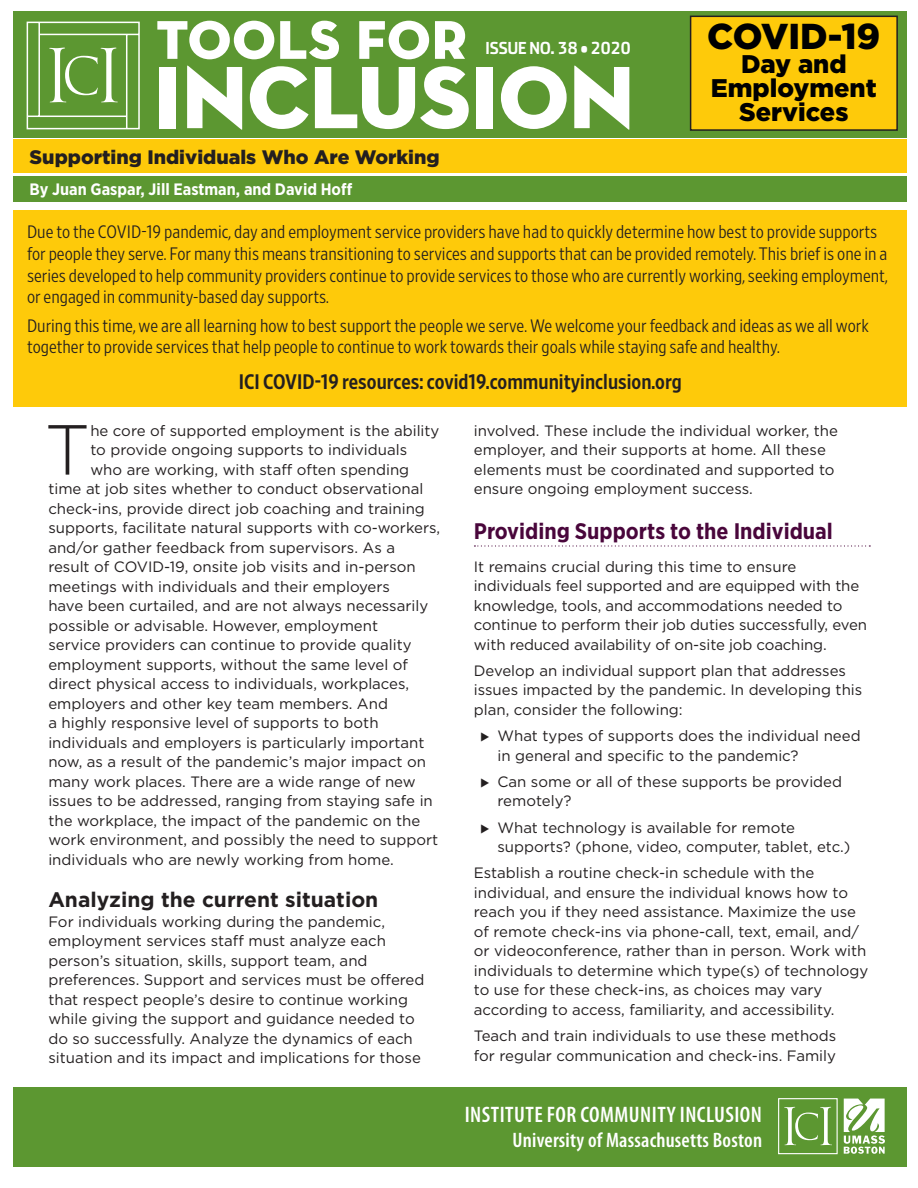
<style>
.page{position:relative;width:918px;height:1188px;background:#fff}
.page>*{position:absolute;margin:0;border:0;box-sizing:border-box;transform-origin:0 0}
.t1{font:90px "Neutra Disp Titling";color:#fff}
.t2{font:300 70.65px "Gotham HTF";color:#231f20}
.t3{font:55.5px "Neutra Disp Titling";letter-spacing:.02em;color:#fff}
.t4{font:900 36px "Gotham HTF";color:#000}
.t5{font:900 25.5px/24px "Gotham HTF";color:#000;text-align:center}
.t6{font:700 22.5px "Gotham Narrow";color:#49063b}
.t7{font:600 condensed 22.5px "Myriad Pro";letter-spacing:.02em;color:#fff}
.t8{font:21px "Retina Narrow Med";color:#231f20}
.t9{font:600 condensed 21px "Myriad Pro";letter-spacing:.01em;color:#fff}
.t10{font:700 21px "Gotham HTF";color:#231f20}
.t11{font:900 19.5px "Gotham HTF";color:#231f20}
.t12{font:300 18px/21.6px "Retina Narrow";color:#231f20}
.t13{font:700 16.5px "Gotham Narrow";color:#fff}
.t14{font:16.5px "Stainless Cond Bold Tab";color:#fff}
.t15{font:15px/19.5px "Gotham HTF";color:#231f20}
</style>
<div class="page">
<div style="left:14px;top:140px;width:893px;height:33px;background:#feca0a"></div>
<div style="left:14px;top:11px;width:893px;height:126px;background:#5c9731"></div>
<div style="left:14px;top:1087px;width:893px;height:79px;background:#5c9731"></div>
<svg style="left:27px;top:22px;width:113px;height:107px"></svg>
<div style="left:14px;top:176px;width:893px;height:25px;background:#5c9731"></div>
<div style="left:778px;top:1098px;width:60px;height:56px;border:1px solid #fff"></div>
<svg style="left:784px;top:1107px;width:48px;height:38px"></svg>
<svg style="left:844px;top:1099px;width:41px;height:55px"></svg>
<div style="left:691px;top:16px;width:206px;height:114px;background:#feca0a"></div>
<div style="left:690px;top:16px;width:208px;height:115px;border:2px solid #231f20"></div>
<div style="left:14px;top:211px;width:893px;height:196px;background:#feca0a"></div>
<svg style="left:474px;top:545px;width:396px;height:2px"></svg>
<p class="t3" style="left:156px;top:5px;width:312px">TOOLS FOR</p>
<p class="t14" style="left:486px;top:38px;width:146px">ISSUE NO. 38 • 2020</p>
<p class="t1" style="left:154px;top:41px;width:482px">INCLUSION</p>
<h2 class="t11" style="left:30px;top:146px;width:412px">Supporting Individuals Who Are Working</h2>
<p class="t13" style="left:30px;top:179px;width:324px">By Juan Gaspar, Jill Eastman, and David Hoff</p>
<h1 class="t4" style="left:707px;top:16px;width:175px">COVID-19</h1>
<h1 class="t5" style="left:711px;top:52px;width:167px">Day and<br>Employment<br>Services</h1>
<p class="t12" style="left:27px;top:221px;width:862px">Due to the COVID-19 pandemic, day and employment service providers have had to quickly determine how best to provide supports for people they serve. For many this means transitioning to services and supports that can be provided remotely. This brief is one in a series developed to help community providers continue to provide services to those who are currently working, seeking employment, or engaged in community-based day supports.</p>
<p class="t12" style="left:27px;top:314px;width:843px">During this time, we are all learning how to best support the people we serve. We welcome your feedback and ideas as we all work together to provide services that help people to continue to work towards their goals while staying safe and healthy.</p>
<p class="t8" style="left:239px;top:368px;width:445px">ICI COVID-19 resources: covid19.communityinclusion.org</p>
<p class="t2" style="left:45px;top:411px;width:47px">T</p>
<p class="t15" style="left:90px;top:420px;width:351px">he core of supported employment is the ability</p>
<p class="t15" style="left:474px;top:420px;width:366px">involved. These include the individual worker, the employer, and their supports at home. All these elements must be coordinated and supported to ensure ongoing employment success.</p>
<h2 class="t6" style="left:474px;top:516px;width:361px">Providing Supports to the Individual</h2>
<p class="t15" style="left:474px;top:556px;width:395px">It remains crucial during this time to ensure individuals feel supported and are equipped with the knowledge, tools, and accommodations needed to continue to perform their job duties successfully, even with reduced availability of on-site job coaching.</p>
<p class="t15" style="left:474px;top:661px;width:390px">Develop an individual support plan that addresses issues impacted by the pandemic. In developing this plan, consider the following:</p>
<p class="t15" style="left:497px;top:726px;width:365px">What types of supports does the individual need in general and specific to the pandemic?</p>
<p class="t15" style="left:497px;top:772px;width:346px">Can some or all of these supports be provided remotely?</p>
<p class="t15" style="left:497px;top:817px;width:354px">What technology is available for remote supports? (phone, video, computer, tablet, etc.)</p>
<p class="t15" style="left:474px;top:863px;width:396px">Establish a routine check-in schedule with the individual, and ensure the individual knows how to reach you if they need assistance. Maximize the use of remote check-ins via phone-call, text, email, and/ or videoconference, rather than in person. Work with individuals to determine which type(s) of technology to use for these check-ins, as choices may vary according to access, familiarity, and accessibility.</p>
<p class="t15" style="left:474px;top:1026px;width:364px">Teach and train individuals to use these methods for regular communication and check-ins. Family</p>
<p class="t15" style="left:90px;top:440px;width:318px">to provide ongoing supports to individuals</p>
<p class="t15" style="left:90px;top:459px;width:320px">who are working, with staff often spending</p>
<p class="t15" style="left:48px;top:479px;width:377px">time at job sites whether to conduct observational</p>
<p class="t15" style="left:48px;top:498px;width:378px">check-ins, provide direct job coaching and training</p>
<p class="t15" style="left:48px;top:518px;width:393px">supports, facilitate natural supports with co-workers,</p>
<p class="t15" style="left:48px;top:537px;width:348px">and/or gather feedback from supervisors. As a</p>
<p class="t15" style="left:48px;top:557px;width:369px">result of COVID-19, onsite job visits and in-person</p>
<p class="t15" style="left:48px;top:576px;width:343px">meetings with individuals and their employers</p>
<p class="t15" style="left:48px;top:596px;width:381px">have been curtailed, and are not always necessarily</p>
<p class="t15" style="left:48px;top:615px;width:331px">possible or advisable. However, employment</p>
<p class="t15" style="left:48px;top:635px;width:365px">service providers can continue to provide quality</p>
<p class="t15" style="left:48px;top:654px;width:361px">employment supports, without the same level of</p>
<p class="t15" style="left:48px;top:674px;width:362px">direct physical access to individuals, workplaces,</p>
<p class="t15" style="left:48px;top:693px;width:341px">employers and other key team members. And</p>
<p class="t15" style="left:48px;top:713px;width:332px">a highly responsive level of supports to both</p>
<p class="t15" style="left:48px;top:732px;width:378px">individuals and employers is particularly important</p>
<p class="t15" style="left:48px;top:752px;width:379px">now, as a result of the pandemic’s major impact on</p>
<p class="t15" style="left:48px;top:771px;width:369px">many work places. There are a wide range of new</p>
<p class="t15" style="left:48px;top:791px;width:386px">issues to be addressed, ranging from staying safe in</p>
<p class="t15" style="left:48px;top:810px;width:373px">the workplace, the impact of the pandemic on the</p>
<p class="t15" style="left:48px;top:830px;width:391px">work environment, and possibly the need to support</p>
<p class="t15" style="left:48px;top:849px;width:347px">individuals who are newly working from home.</p>
<h2 class="t10" style="left:48px;top:888px;width:332px">Analyzing the current situation</h2>
<p class="t15" style="left:48px;top:912px;width:378px">For individuals working during the pandemic, employment services staff must analyze each person’s situation, skills, support team, and preferences. Support and services must be offered that respect people’s desire to continue working while giving the support and guidance needed to do so successfully. Analyze the dynamics of each situation and its impact and implications for those</p>
<p class="t7" style="left:465px;top:1103px;width:299px">INSTITUTE FOR COMMUNITY INCLUSION</p>
<p class="t9" style="left:513px;top:1129px;width:251px">University of Massachusetts Boston</p>
</div>
